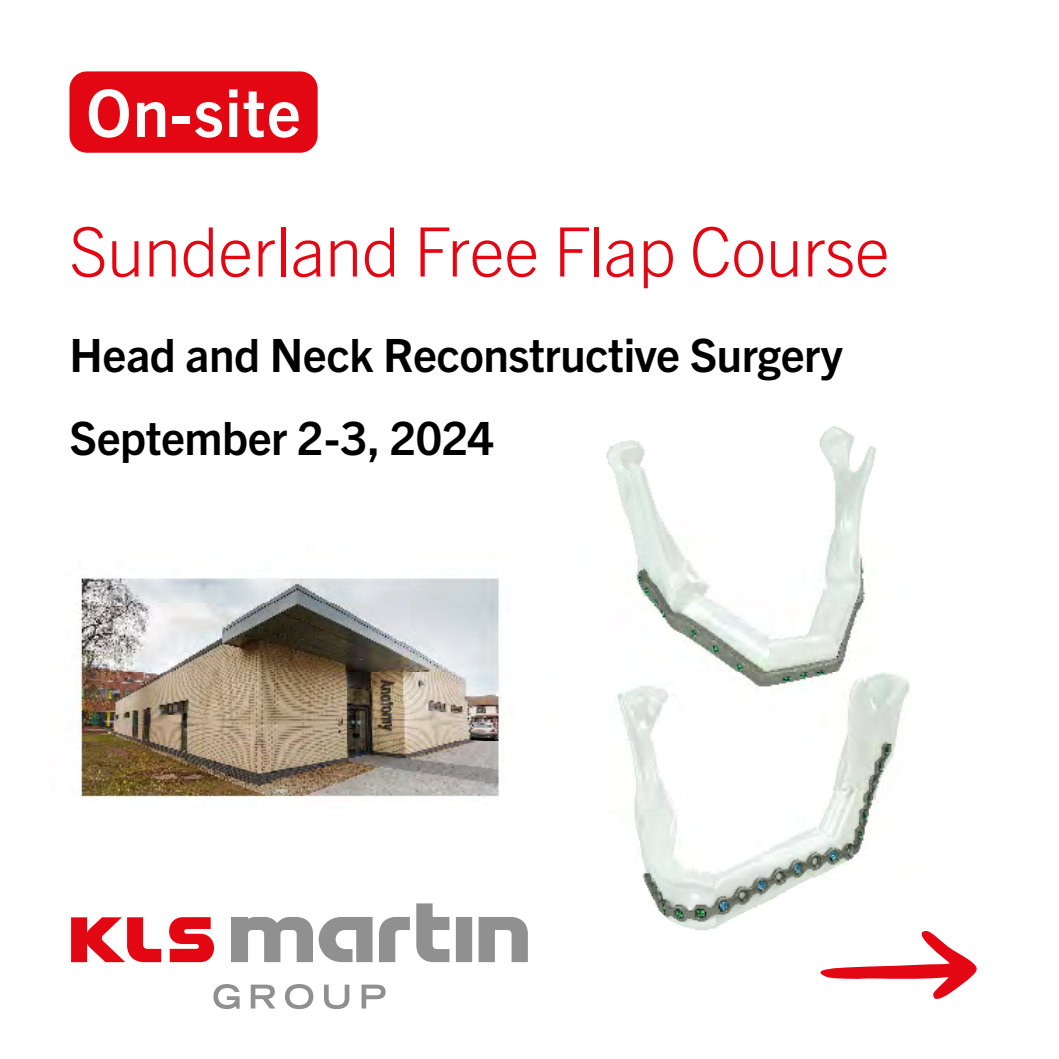
<style>
.page{position:relative;width:1059px;height:1059px;background:#fff}
.page>*{position:absolute;margin:0;border:0;box-sizing:border-box;transform-origin:0 0}
.t1{font:300 68.22px "Trade Gothic Next LT Pro";letter-spacing:-.01em;color:#e30613}
.t2{font:700 65.52px "Trade Gothic Next LT Pro";letter-spacing:.02em;color:#fff}
.t3{font:700 45.99px "Trade Gothic Next LT Pro";letter-spacing:-.01em;color:#000}
</style>
<div class="page">
<img style="left:606px;top:426px;width:304px;height:504px">
<img style="left:76px;top:578px;width:427px;height:220px">
<svg style="left:805px;top:927px;width:172px;height:72px"></svg>
<svg style="left:213px;top:984px;width:26px;height:25px"></svg>
<svg style="left:251px;top:984px;width:24px;height:24px"></svg>
<svg style="left:285px;top:984px;width:28px;height:25px"></svg>
<svg style="left:324px;top:984px;width:25px;height:25px"></svg>
<svg style="left:361px;top:984px;width:24px;height:24px"></svg>
<svg style="left:169px;top:917px;width:45px;height:45px"></svg>
<svg style="left:71px;top:917px;width:90px;height:45px"></svg>
<svg style="left:416px;top:903px;width:33px;height:59px"></svg>
<svg style="left:456px;top:917px;width:16px;height:45px"></svg>
<svg style="left:379px;top:917px;width:31px;height:45px"></svg>
<svg style="left:478px;top:917px;width:50px;height:45px"></svg>
<svg style="left:231px;top:917px;width:141px;height:45px"></svg>
<div style="left:69px;top:71px;width:248px;height:82px;background:#e30613;border-radius:17px"></div>
<p class="t2" style="left:86px;top:67px;width:216px">On-site</p>
<p class="t1" style="left:69px;top:204px;width:822px">Sunderland Free Flap Course</p>
<p class="t3" style="left:69px;top:324px;width:774px">Head and Neck Reconstructive Surgery</p>
<p class="t3" style="left:69px;top:406px;width:426px">September 2-3, 2024</p>
</div>
